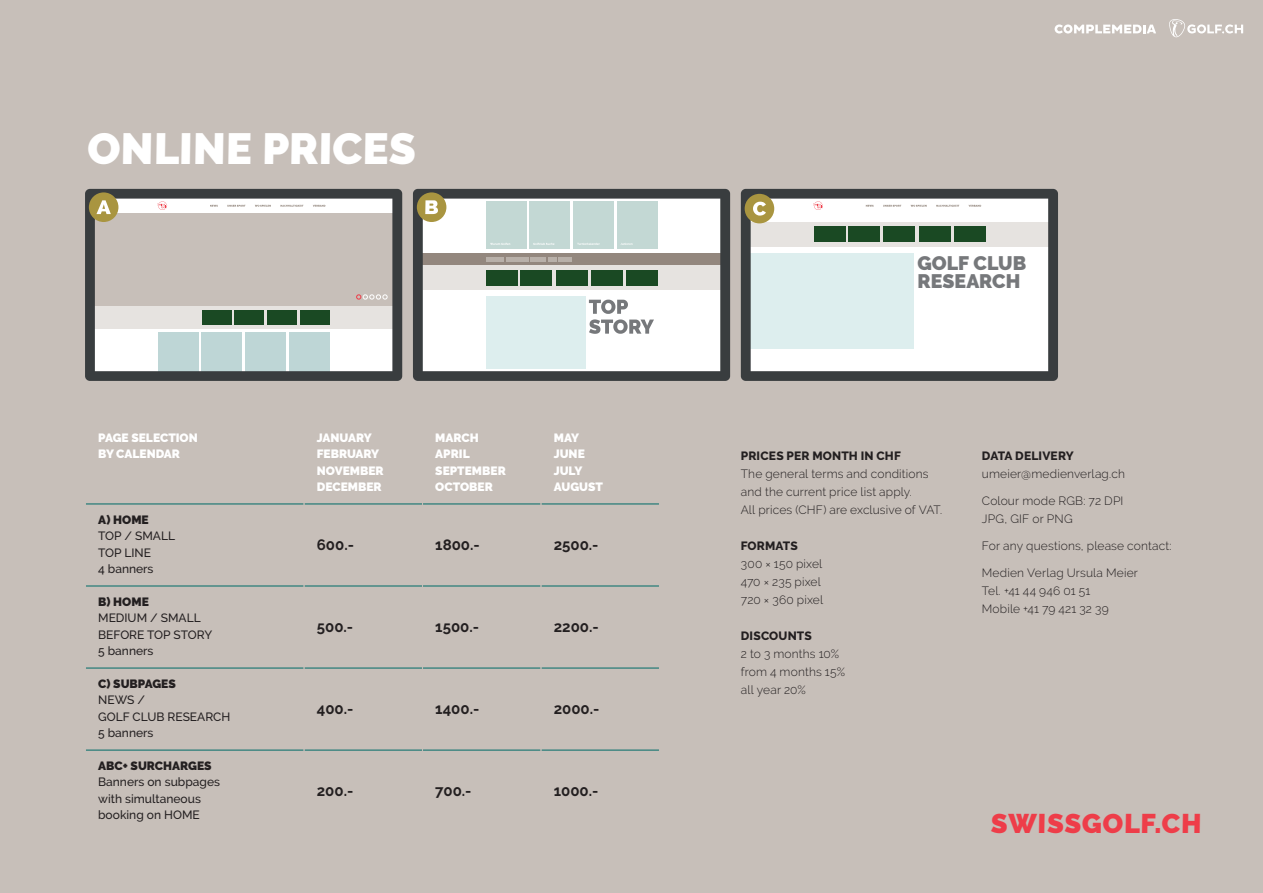
<style>
.page{position:relative;width:1263px;height:893px;background:#c7bfb9}
.page>*{position:absolute;margin:0;border:0;box-sizing:border-box;transform-origin:0 0}
.t1{font:900 43.5px "Raleway";color:#fff}
.t2{font:900 27px "Raleway";color:#ee3d49}
.t3{font:900 19.5px/18px "Raleway";color:#76787b}
.t4{font:700 15px "Raleway";color:#231f20}
.t5{font:300 12px/18px "Raleway";letter-spacing:.01em;color:#231f20}
.t6{font:500 12px/16.5px "Raleway";color:#231f20}
.t7{font:900 12px/16.5px "Raleway";color:#fff}
.t8{font:800 12px "Raleway";letter-spacing:.015em;color:#231f20}
.t9{font:900 12px "Raleway";color:#231f20}
</style>
<div class="page">
<svg style="left:85px;top:189px;width:317px;height:192px"></svg>
<div style="left:89px;top:192px;width:29px;height:30px;background:#a99540;border-radius:50%"></div>
<svg style="left:96px;top:200px;width:15px;height:14px"></svg>
<svg style="left:413px;top:189px;width:317px;height:192px;background:#c0c6c4"></svg>
<div style="left:417px;top:192px;width:29px;height:30px;background:#a99540;border-radius:50%"></div>
<svg style="left:425px;top:200px;width:13px;height:14px"></svg>
<svg style="left:741px;top:189px;width:317px;height:192px;background:#cbd2d0"></svg>
<div style="left:745px;top:194px;width:29px;height:29px;background:#a99540;border-radius:50%"></div>
<svg style="left:753px;top:202px;width:13px;height:14px"></svg>
<hr style="left:86px;top:504px;width:218px;height:1px;background:#006c67">
<hr style="left:304px;top:504px;width:118px;height:1px;background:#006c67">
<hr style="left:423px;top:504px;width:118px;height:1px;background:#006c67">
<hr style="left:541px;top:504px;width:118px;height:1px;background:#006c67">
<hr style="left:86px;top:586px;width:218px;height:1px;background:#006c67">
<hr style="left:304px;top:586px;width:118px;height:1px;background:#006c67">
<hr style="left:423px;top:586px;width:118px;height:1px;background:#006c67">
<hr style="left:541px;top:586px;width:118px;height:1px;background:#006c67">
<hr style="left:86px;top:668px;width:218px;height:1px;background:#006c67">
<hr style="left:304px;top:668px;width:118px;height:1px;background:#006c67">
<hr style="left:423px;top:668px;width:118px;height:1px;background:#006c67">
<hr style="left:541px;top:668px;width:118px;height:1px;background:#006c67">
<hr style="left:86px;top:750px;width:218px;height:1px;background:#006c67">
<hr style="left:304px;top:750px;width:118px;height:1px;background:#006c67">
<hr style="left:423px;top:750px;width:118px;height:1px;background:#006c67">
<hr style="left:541px;top:750px;width:118px;height:1px;background:#006c67">
<hr style="left:304px;top:504px;width:1px;height:82px;background:#c7bfb9">
<hr style="left:541px;top:504px;width:1px;height:82px;background:#c7bfb9">
<hr style="left:304px;top:586px;width:1px;height:82px;background:#c7bfb9">
<hr style="left:541px;top:586px;width:1px;height:82px;background:#c7bfb9">
<hr style="left:304px;top:668px;width:1px;height:82px;background:#c7bfb9">
<hr style="left:541px;top:668px;width:1px;height:82px;background:#c7bfb9">
<hr style="left:304px;top:750px;width:1px;height:82px;background:#c7bfb9">
<hr style="left:541px;top:750px;width:1px;height:82px;background:#c7bfb9">
<svg style="left:1054px;top:24px;width:102px;height:10px"></svg>
<svg style="left:1169px;top:19px;width:74px;height:18px"></svg>
<h1 class="t1" style="left:87px;top:123px;width:331px">ONLINE PRICES</h1>
<p class="t7" style="left:98px;top:429px;width:101px">PAGE SELECTION<br>BY CALENDAR</p>
<p class="t7" style="left:317px;top:429px;width:68px">JANUARY<br>FEBRUARY<br>NOVEMBER<br>DECEMBER</p>
<p class="t7" style="left:435px;top:429px;width:72px">MARCH<br>APRIL<br>SEPTEMBER<br>OCTOBER</p>
<p class="t7" style="left:554px;top:429px;width:51px">MAY<br>JUNE<br>JULY<br>AUGUST</p>
<p class="t9" style="left:98px;top:513px;width:52px">A) HOME</p>
<p class="t6" style="left:98px;top:528px;width:78px">TOP / SMALL<br>TOP LINE<br>4 banners</p>
<p class="t4" style="left:317px;top:536px;width:39px">600.-</p>
<p class="t4" style="left:435px;top:536px;width:46px">1800.-</p>
<p class="t4" style="left:554px;top:536px;width:46px">2500.-</p>
<p class="t9" style="left:98px;top:595px;width:52px">B) HOME</p>
<p class="t6" style="left:98px;top:610px;width:116px">MEDIUM / SMALL<br>BEFORE TOP STORY<br>5 banners</p>
<p class="t4" style="left:317px;top:618px;width:38px">500.-</p>
<p class="t4" style="left:435px;top:618px;width:45px">1500.-</p>
<p class="t4" style="left:554px;top:618px;width:46px">2200.-</p>
<p class="t9" style="left:98px;top:677px;width:79px">C) SUBPAGES</p>
<p class="t6" style="left:98px;top:692px;width:134px">NEWS /<br>GOLF CLUB RESEARCH<br>5 banners</p>
<p class="t4" style="left:317px;top:700px;width:38px">400.-</p>
<p class="t4" style="left:435px;top:700px;width:46px">1400.-</p>
<p class="t4" style="left:554px;top:700px;width:47px">2000.-</p>
<p class="t9" style="left:98px;top:759px;width:115px">ABC+ SURCHARGES</p>
<p class="t6" style="left:98px;top:774px;width:123px">Banners on subpages with simultaneous booking on HOME</p>
<p class="t4" style="left:317px;top:782px;width:38px">200.-</p>
<p class="t4" style="left:435px;top:782px;width:38px">700.-</p>
<p class="t4" style="left:554px;top:782px;width:46px">1000.-</p>
<h3 class="t3" style="left:917px;top:254px;width:110px">GOLF CLUB<br>RESEARCH</h3>
<p class="t8" style="left:741px;top:449px;width:162px">PRICES PER MONTH IN CHF</p>
<p class="t5" style="left:741px;top:464px;width:203px">The general terms and conditions and the current price list apply.<br>All prices (CHF) are exclusive of VAT.</p>
<p class="t8" style="left:741px;top:539px;width:58px">FORMATS</p>
<p class="t5" style="left:741px;top:554px;width:84px">300 × 150 pixel<br>470 × 235 pixel<br>720 × 360 pixel</p>
<p class="t8" style="left:741px;top:629px;width:72px">DISCOUNTS</p>
<p class="t5" style="left:741px;top:644px;width:106px">2 to 3 months 10% from 4 months 15% all year 20%</p>
<p class="t8" style="left:982px;top:449px;width:93px">DATA DELIVERY</p>
<p class="t5" style="left:982px;top:464px;width:145px">umeier@medienverlag.ch</p>
<p class="t5" style="left:982px;top:491px;width:143px">Colour mode RGB: 72 DPI<br>JPG, GIF or PNG</p>
<p class="t5" style="left:982px;top:536px;width:191px">For any questions, please contact:</p>
<p class="t5" style="left:982px;top:563px;width:158px">Medien Verlag Ursula Meier<br>Tel. +41 44 946 01 51<br>Mobile +41 79 421 32 39</p>
<h2 class="t2" style="left:991px;top:808px;width:212px">SWISSGOLF.CH</h2>
</div>
